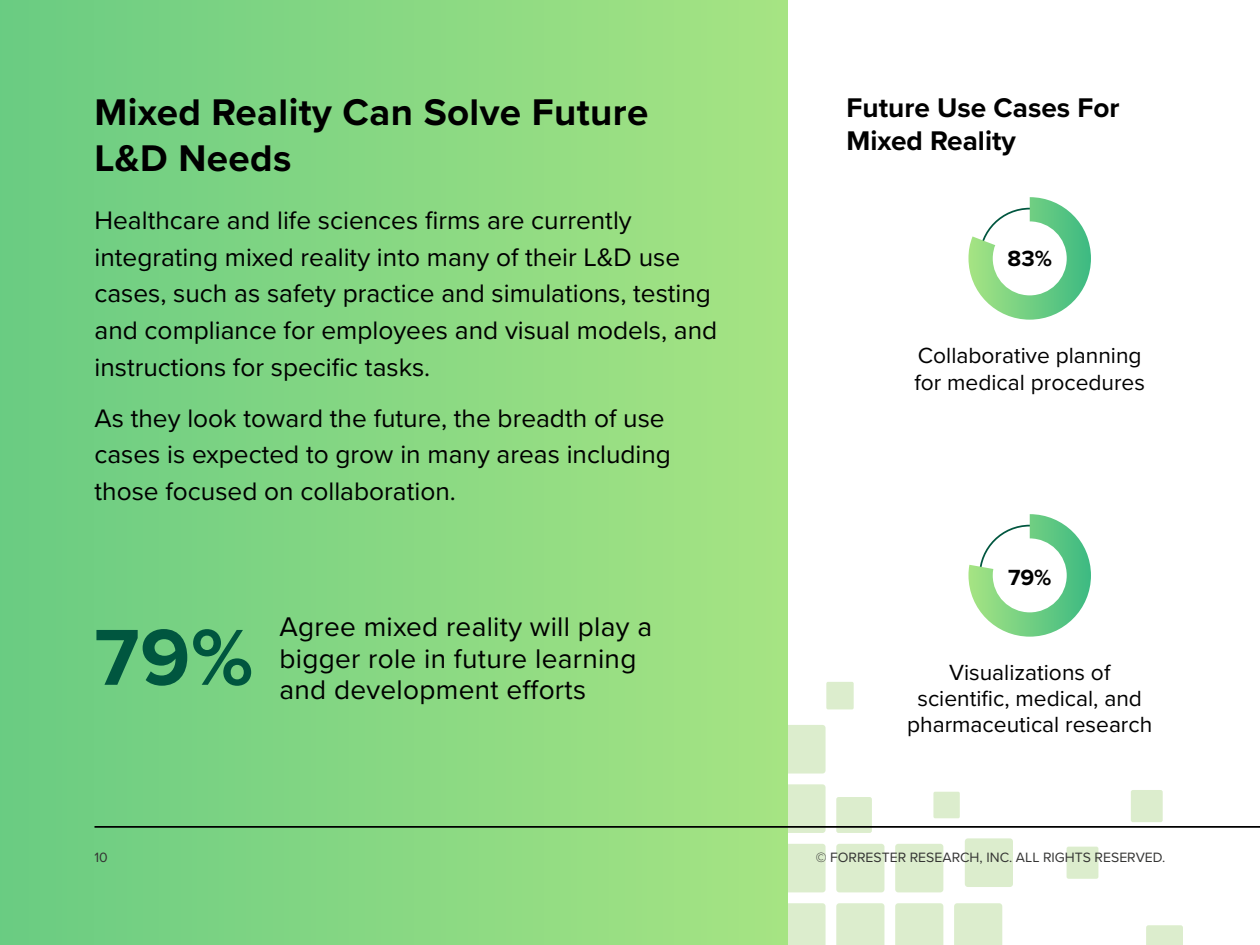
<style>
.page{position:relative;width:1260px;height:945px;background:#fff}
.page>*{position:absolute;margin:0;border:0;box-sizing:border-box;transform-origin:0 0}
.Demographics_Header{font:700 82.25px "Proxima Nova";color:#00563f}
.Section_Header__h2{font:700 38.5px/46.2px "Proxima Nova";letter-spacing:.01em;color:#000}
.Callout{font:28px/31.5px "Proxima Nova";letter-spacing:.01em;color:#000}
.Figure_Title{font:700 28px/33.6px "Proxima Nova";color:#000}
.Body_Copy__p{font:26.25px/36.8px "Proxima Nova";color:#000}
.Figure_Legend_Label{font:22.75px/26.2px "Proxima Nova";color:#000}
.Figure_Number{font:700 22.75px "Proxima Nova";color:#000}
.Base_Source{font:14px "Proxima Nova";color:#343433}
</style>
<div class="page">
<div style="left:788px;top:903px;width:38px;height:42px;background:#dcedcd"></div>
<div style="left:836px;top:903px;width:48px;height:42px;background:#dcedcd"></div>
<div style="left:895px;top:903px;width:48px;height:42px;background:#dcedcd"></div>
<div style="left:954px;top:903px;width:48px;height:42px;background:#dcedcd"></div>
<div style="left:777px;top:844px;width:49px;height:48px;background:#dcedcd;border-radius:3px"></div>
<div style="left:836px;top:844px;width:48px;height:48px;background:#dcedcd;border-radius:3px"></div>
<div style="left:895px;top:844px;width:48px;height:48px;background:#dcedcd;border-radius:3px"></div>
<div style="left:965px;top:838px;width:48px;height:49px;background:#dcedcd;border-radius:3px"></div>
<div style="left:777px;top:784px;width:49px;height:49px;background:#dcedcd;border-radius:3px"></div>
<div style="left:836px;top:797px;width:36px;height:36px;background:#dcedcd;border-radius:2px"></div>
<div style="left:933px;top:792px;width:27px;height:26px;background:#dcedcd;border-radius:2px"></div>
<div style="left:1067px;top:847px;width:31px;height:32px;background:#dcedcd;border-radius:2px"></div>
<div style="left:777px;top:725px;width:49px;height:49px;background:#dcedcd;border-radius:3px"></div>
<div style="left:826px;top:682px;width:28px;height:27px;background:#dcedcd;border-radius:2px"></div>
<svg style="left:1146px;top:925px;width:37px;height:20px"></svg>
<div style="left:1131px;top:790px;width:32px;height:32px;background:#dcedcd;border-radius:2px"></div>
<div style="left:0;top:0;width:788px;height:945px;background:linear-gradient(to right,#69cc83,#a6e483)"></div>
<svg style="left:968px;top:197px;width:123px;height:123px"></svg>
<div style="left:993px;top:221px;width:74px;height:74px;background:#fff;border-radius:50%"></div>
<svg style="left:968px;top:514px;width:123px;height:123px"></svg>
<hr style="left:94px;top:826px;width:1166px;height:2px;background:#000">
<h2 class="Section_Header__h2" style="left:94px;top:88px;width:555px">Mixed Reality Can Solve Future<br>L&amp;D Needs</h2>
<p class="Body_Copy__p" style="left:94px;top:201px;width:624px">Healthcare and life sciences firms are currently integrating mixed reality into many of their L&amp;D use cases, such as safety practice and simulations, testing and compliance for employees and visual models, and instructions for specific tasks.</p>
<p class="Body_Copy__p" style="left:94px;top:398px;width:578px">As they look toward the future, the breadth of use cases is expected to grow in many areas including those focused on collaboration.</p>
<p class="Demographics_Header" style="left:94px;top:596px;width:160px">79%</p>
<p class="Callout" style="left:280px;top:610px;width:374px">Agree mixed reality will play a bigger role in future learning</p>
<p class="Callout" style="left:280px;top:673px;width:308px">and development efforts</p>
<p class="Figure_Title" style="left:847px;top:90px;width:274px">Future Use Cases For<br>Mixed Reality</p>
<p class="Figure_Number" style="left:1008px;top:242px;width:46px">83%</p>
<p class="Figure_Legend_Label" style="left:914px;top:342px;width:232px">Collaborative planning for medical procedures</p>
<p class="Figure_Number" style="left:1008px;top:560px;width:45px">79%</p>
<p class="Figure_Legend_Label" style="left:907px;top:658px;width:247px;text-align:center">Visualizations of scientific, medical, and pharmaceutical research</p>
<p class="Base_Source" style="left:94px;top:846px;width:15px">10</p>
<p class="Base_Source" style="left:816px;top:846px;width:351px">© FORRESTER RESEARCH, INC. ALL RIGHTS RESERVED.</p>
</div>
